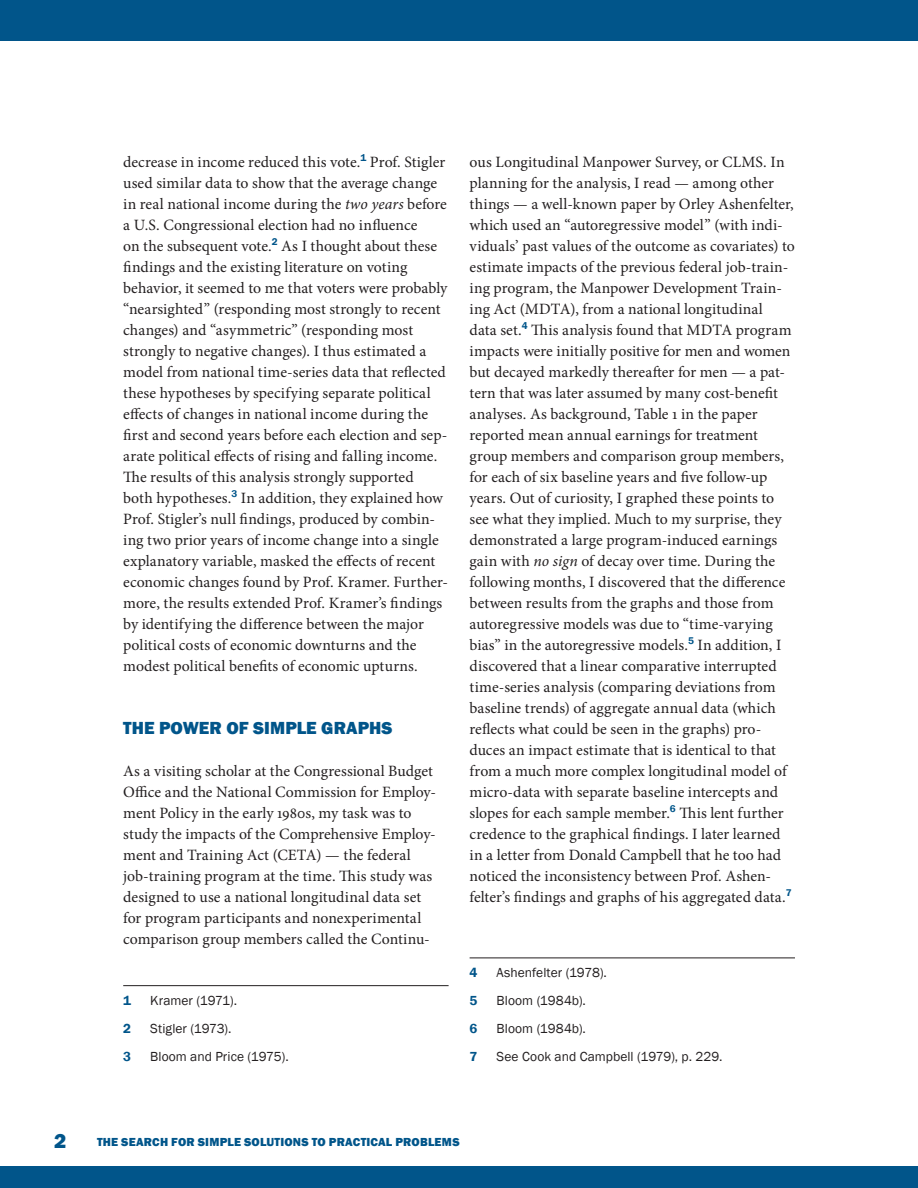
<style>
.page{position:relative;width:918px;height:1188px;background:#fff}
.page>*{position:absolute;margin:0;border:0;box-sizing:border-box;transform-origin:0 0}
.t1{font:800 21px "Franklin Gothic";color:#01558a}
.t2{font:800 18px "Franklin Gothic";color:#01558a}
.t3{font:15.75px/21px "Minion Pro";color:#231f20}
.t4{font:13.5px "Franklin Gothic";letter-spacing:.005em;color:#231f20}
.t5{font:600 13.5px "Franklin Gothic";color:#01558a}
.t6{font:800 12px "Franklin Gothic";letter-spacing:.015em;color:#01558a}
.s1{font-style:italic}
</style>
<div class="page">
<div style="left:0;top:1166px;width:918px;height:22px;background:#01558a"></div>
<div style="left:0;top:0;width:918px;height:40px;background:#01558a"></div>
<hr style="left:123px;top:985px;width:326px;height:1px;background:#231f20">
<hr style="left:470px;top:958px;width:325px;height:1px;background:#231f20">
<p class="t3" style="left:123px;top:151px;width:326px">decrease in income reduced this vote.<sup>1</sup> Prof. Stigler used similar data to show that the average change in real national income during the <span class="s1">two years</span> before a U.S. Congressional election had no influence<br>on the subsequent vote.<sup>2</sup> As I thought about these findings and the existing literature on voting behavior, it seemed to me that voters were probably “nearsighted” (responding most strongly to recent changes) and “asymmetric” (responding most strongly to negative changes). I thus estimated a model from national time-series data that reflected these hypotheses by specifying separate political effects of changes in national income during the first and second years before each election and sep&shy;arate political effects of rising and falling income.<br>The results of this analysis strongly supported<br>both hypotheses.<sup>3</sup> In addition, they explained how Prof. Stigler’s null findings, produced by combin&shy;ing two prior years of income change into a single explanatory variable, masked the effects of recent economic changes found by Prof. Kramer. Further&shy;more, the results extended Prof. Kramer’s findings by identifying the difference between the major political costs of economic downturns and the modest political benefits of economic upturns.</p>
<p class="t2" style="left:123px;top:716px;width:271px">THE POWER OF SIMPLE GRAPHS</p>
<p class="t3" style="left:123px;top:760px;width:314px">As a visiting scholar at the Congressional Budget Office and the National Commission for Employ&shy;ment Policy in the early 1980s, my task was to study the impacts of the Comprehensive Employ&shy;ment and Training Act (CETA) — the federal job-training program at the time. This study was designed to use a national longitudinal data set for program participants and nonexperimental comparison group members called the Continu-</p>
<p class="t5" style="left:123px;top:992px;width:9px">1</p>
<p class="t4" style="left:150px;top:992px;width:88px">Kramer (1971).</p>
<p class="t5" style="left:123px;top:1020px;width:9px">2</p>
<p class="t4" style="left:150px;top:1020px;width:83px">Stigler (1973).</p>
<p class="t5" style="left:123px;top:1048px;width:9px">3</p>
<p class="t4" style="left:150px;top:1048px;width:140px">Bloom and Price (1975).</p>
<p class="t3" style="left:470px;top:151px;width:327px">ous Longitudinal Manpower Survey, or CLMS. In planning for the analysis, I read — among other things — a well-known paper by Orley Ashenfelter, which used an “autoregressive model” (with indi&shy;viduals’ past values of the outcome as covariates) to estimate impacts of the previous federal job-train&shy;ing program, the Manpower Development Train&shy;ing Act (MDTA), from a national longitudinal<br>data set.<sup>4</sup> This analysis found that MDTA program impacts were initially positive for men and women but decayed markedly thereafter for men — a pat&shy;tern that was later assumed by many cost-benefit analyses. As background, Table 1 in the paper reported mean annual earnings for treatment group members and comparison group members, for each of six baseline years and five follow-up years. Out of curiosity, I graphed these points to see what they implied. Much to my surprise, they demonstrated a large program-induced earnings gain with <span class="s1">no sign</span> of decay over time. During the following months, I discovered that the difference between results from the graphs and those from autoregressive models was due to “time-varying bias” in the autoregressive models.<sup>5</sup> In addition, I discovered that a linear comparative interrupted time-series analysis (comparing deviations from baseline trends) of aggregate annual data (which reflects what could be seen in the graphs) pro&shy;duces an impact estimate that is identical to that from a much more complex longitudinal model of micro-data with separate baseline intercepts and slopes for each sample member.<sup>6</sup> This lent further credence to the graphical findings. I later learned in a letter from Donald Campbell that he too had noticed the inconsistency between Prof. Ashen&shy;felter’s findings and graphs of his aggregated data.<sup>7</sup></p>
<p class="t5" style="left:470px;top:964px;width:9px">4</p>
<p class="t4" style="left:497px;top:964px;width:112px">Ashenfelter (1978).</p>
<p class="t5" style="left:470px;top:992px;width:9px">5</p>
<p class="t4" style="left:497px;top:992px;width:91px">Bloom (1984b).</p>
<p class="t5" style="left:470px;top:1020px;width:9px">6</p>
<p class="t4" style="left:497px;top:1020px;width:91px">Bloom (1984b).</p>
<p class="t5" style="left:470px;top:1048px;width:9px">7</p>
<p class="t4" style="left:497px;top:1048px;width:227px">See Cook and Campbell (1979), p. 229.</p>
<h1 class="t1" style="left:54px;top:1127px;width:14px">2</h1>
<p class="t6" style="left:97px;top:1134px;width:364px">THE SEARCH FOR SIMPLE SOLUTIONS TO PRACTICAL PROBLEMS</p>
</div>
